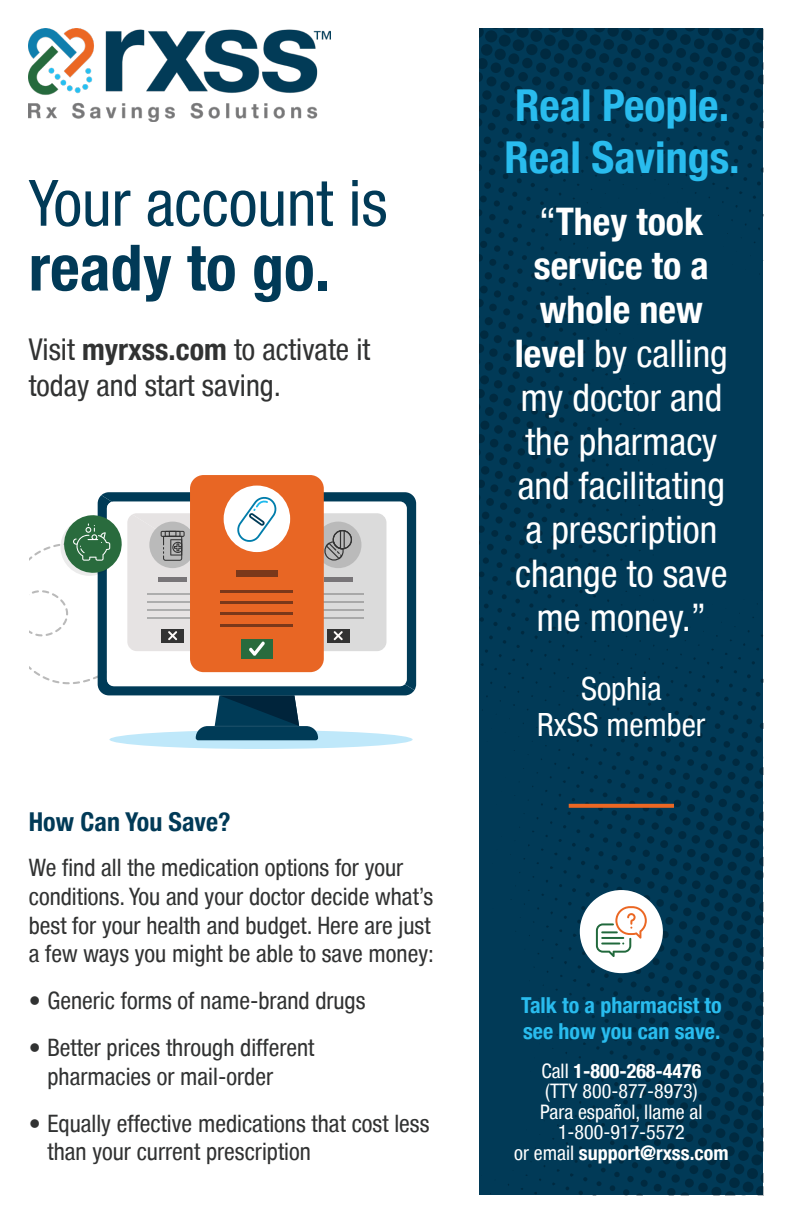
<style>
.page{position:relative;width:792px;height:1224px;background:#fff}
.page>*{position:absolute;margin:0;border:0;box-sizing:border-box;transform-origin:0 0}
.t1{font:condensed 64px "Helvetica Neue Condensed";color:#013a57}
.t2{font:700 condensed 64px "Helvetica Neue";color:#013a57}
.t3{font:700 condensed 44px/52px "Helvetica Neue";color:#29bcee}
.t4{font:condensed 38px/44px "Helvetica Neue Condensed";color:#fff;text-align:center}
.t5{font:condensed 32px/36px "Helvetica Neue Condensed";color:#fff;text-align:center}
.t6{font:condensed 30px/36px "Helvetica Neue Condensed";color:#313232}
.t7{font:700 condensed 26px "Helvetica Neue";color:#013a57}
.t8{font:condensed 24px/28.8px "Helvetica Neue Condensed";color:#313232}
.t9{font:700 condensed 22px/26.4px "Helvetica Neue";color:#29bcee}
.t10{font:condensed 20px/20.4px "Helvetica Neue Condensed";color:#fff;text-align:center}
.s1{font-family:"Helvetica Neue";font-weight:700}
.s2{font-family:"Helvetica Neue";font-stretch:normal}
</style>
<div class="page">
<svg style="left:480px;top:29px;width:283px;height:1166px;background:#003854"></svg>
<svg style="left:569px;top:804px;width:105px;height:4px"></svg>
<div style="left:580px;top:890px;width:83px;height:83px;background:#fff;border-radius:50%"></div>
<svg style="left:596px;top:906px;width:51px;height:51px"></svg>
<img style="left:29px;top:29px;width:301px;height:92px">
<div style="left:109px;top:730px;width:304px;height:19px;background:#bfe8fa;border-radius:50%"></div>
<svg style="left:196px;top:695px;width:122px;height:45px"></svg>
<svg style="left:98px;top:495px;width:316px;height:200px;background:#184d66"></svg>
<svg style="left:107px;top:502px;width:298px;height:184px"></svg>
<div style="left:293px;top:513px;width:93px;height:138px;background:#dbdbdb;border-radius:9px"></div>
<div style="left:315px;top:522px;width:46px;height:46px;background:#bababa;border-radius:50%"></div>
<div style="left:324px;top:577px;width:29px;height:5px;background:#787578"></div>
<svg style="left:324px;top:530px;width:28px;height:31px"></svg>
<hr style="left:313px;top:593px;width:50px;height:2px;background:#a8a8a8">
<hr style="left:313px;top:601px;width:50px;height:2px;background:#a8a8a8">
<hr style="left:313px;top:609px;width:50px;height:2px;background:#a8a8a8">
<hr style="left:313px;top:617px;width:50px;height:1px;background:#a8a8a8">
<div style="left:327px;top:629px;width:22px;height:14px;background:#333"></div>
<svg style="left:333px;top:631px;width:10px;height:10px"></svg>
<div style="left:190px;top:475px;width:134px;height:197px;background:#e86624;border-radius:14px"></div>
<div style="left:224px;top:486px;width:66px;height:66px;background:#fff;border-radius:50%"></div>
<div style="left:236px;top:570px;width:41px;height:7px;background:#7a381a"></div>
<hr style="left:221px;top:590px;width:72px;height:2px;background:#7a381a">
<hr style="left:221px;top:601px;width:72px;height:3px;background:#7a381a">
<hr style="left:221px;top:613px;width:72px;height:2px;background:#7a381a">
<hr style="left:221px;top:624px;width:72px;height:2px;background:#7a381a">
<div style="left:241px;top:639px;width:32px;height:20px;background:#296b3d"></div>
<svg style="left:249px;top:641px;width:16px;height:15px"></svg>
<svg style="left:237px;top:497px;width:40px;height:45px"></svg>
<svg style="left:30px;top:513px;width:191px;height:171px"></svg>
<p class="t1" style="left:29px;top:166px;width:360px">Your account is</p>
<p class="t2" style="left:29px;top:215px;width:303px">ready to go.</p>
<p class="t6" style="left:29px;top:331px;width:343px">Visit <span class="s1">myrxss.com</span> to activate it today and start saving.</p>
<p class="t7" style="left:29px;top:800px;width:203px">How Can You Save?</p>
<p class="t8" style="left:29px;top:853px;width:407px">We find all the medication options for your conditions. You and your doctor decide what’s best for your health and budget. Here are just a few ways you might be able to save money:</p>
<p class="t8" style="left:29px;top:986px;width:338px">• Generic forms of name-brand drugs</p>
<p class="t8" style="left:48px;top:1033px;width:268px;text-indent:-19px">• Better prices through different pharmacies or mail-order</p>
<p class="t8" style="left:48px;top:1109px;width:383px;text-indent:-19px">• Equally effective medications that cost less than your current prescription</p>
<p class="t3" style="left:504px;top:76px;width:237px">Real People.<br>Real Savings.</p>
<p class="t4" style="left:515px;top:199px;width:215px"><span class="s2">“</span><span class="s1">They took service to a whole new level</span> by calling my doctor and the pharmacy and facilitating a prescription change to save me money.”</p>
<p class="t5" style="left:537px;top:670px;width:170px">Sophia<br>RxSS member</p>
<p class="t9" style="left:521px;top:990px;width:202px">Talk to a pharmacist to see how you can save.</p>
<p class="t10" style="left:514px;top:1060px;width:216px">Call <span class="s1">1-800-268-4476<br></span>(TTY 800-877-8973)<br>Para español, llame al<br>1-800-917-5572<br>or email <span class="s1">support@rxss.com</span></p>
</div>
